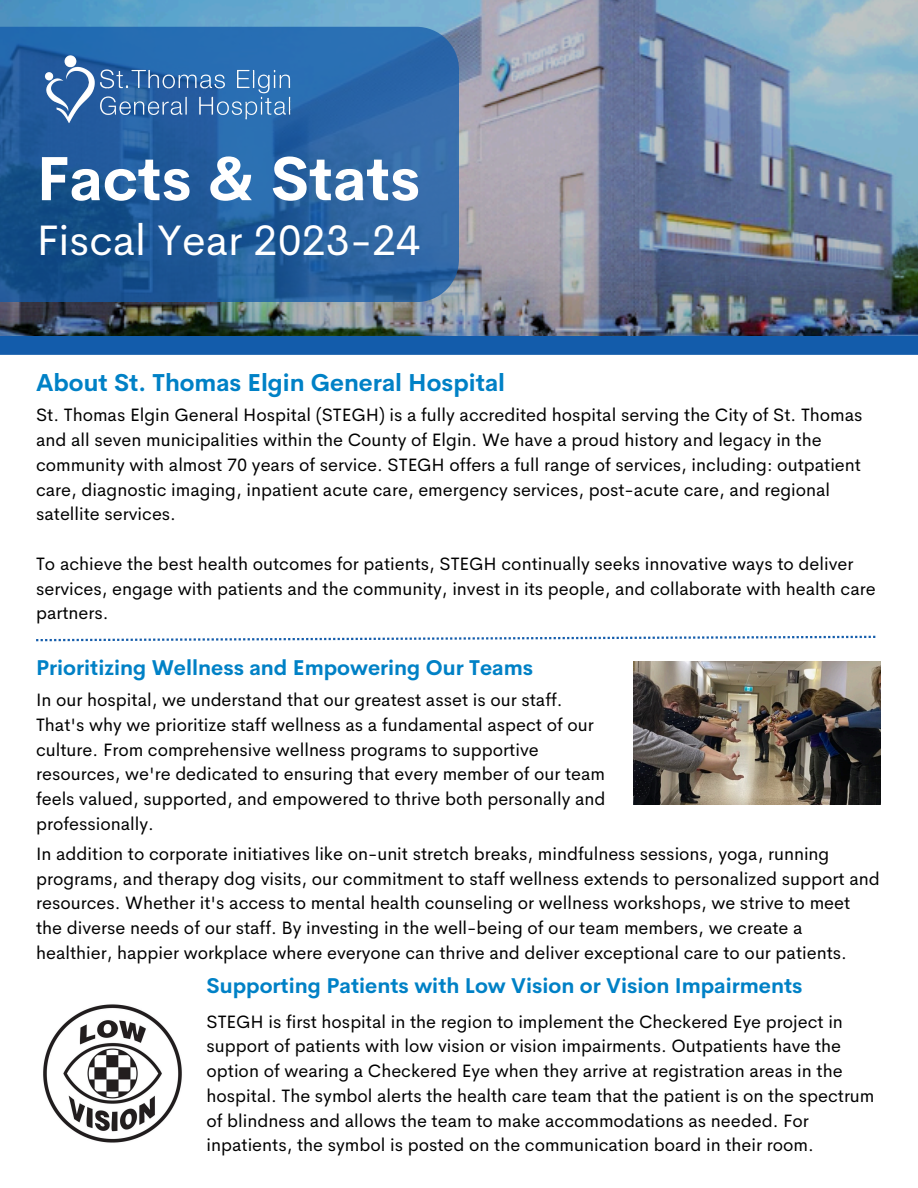
<style>
.page{position:relative;width:918px;height:1188px;background:#fff}
.page>*{position:absolute;margin:0;border:0;box-sizing:border-box;transform-origin:0 0}
.t1{font:700 61.05px "Cerebri Sans";color:#fff}
.t2{font:42.75px "Cerebri Sans";color:#fff}
.t3{font:700 24px "Cerebri Sans";color:#0081c6}
.t4{font:700 21px "Cerebri Sans";color:#0081c6}
.t5{font:18px/24.8px "Cerebri Sans";color:#000}
</style>
<div class="page">
<img style="left:43px;top:1004px;width:139px;height:139px">
<img style="left:633px;top:662px;width:248px;height:143px">
<svg style="left:0;top:335px;width:918px;height:20px;background:#165ba6"></svg>
<img style="left:0;top:0;width:918px;height:335px">
<svg style="left:0;top:27px;width:459px;height:275px;background:#25609e"></svg>
<img style="left:36px;top:48px;width:265px;height:88px">
<svg style="left:36px;top:636px;width:839px;height:5px"></svg>
<h1 class="t1" style="left:36px;top:139px;width:385px">Facts &amp; Stats</h1>
<h2 class="t2" style="left:36px;top:212px;width:385px">Fiscal Year 2023-24</h2>
<h3 class="t3" style="left:36px;top:367px;width:470px">About St. Thomas Elgin General Hospital</h3>
<p class="t5" style="left:36px;top:403px;width:828px">St. Thomas Elgin General Hospital (STEGH) is a fully accredited hospital serving the City of St. Thomas and all seven municipalities within the County of Elgin. We have a proud history and legacy in the community with almost 70 years of service. STEGH offers a full range of services, including: outpatient care, diagnostic imaging, inpatient acute care, emergency services, post-acute care, and regional satellite services.</p>
<p class="t5" style="left:36px;top:551px;width:841px">To achieve the best health outcomes for patients, STEGH continually seeks innovative ways to deliver services, engage with patients and the community, invest in its people, and collaborate with health care partners.</p>
<h4 class="t4" style="left:36px;top:654px;width:499px">Prioritizing Wellness and Empowering Our Teams</h4>
<p class="t5" style="left:36px;top:687px;width:571px">In our hospital, we understand that our greatest asset is our staff.<br>That's why we prioritize staff wellness as a fundamental aspect of our culture. From comprehensive wellness programs to supportive resources, we're dedicated to ensuring that every member of our team feels valued, supported, and empowered to thrive both personally and professionally.</p>
<p class="t5" style="left:36px;top:841px;width:845px">In addition to corporate initiatives like on-unit stretch breaks, mindfulness sessions, yoga, running programs, and therapy dog visits, our commitment to staff wellness extends to personalized support and resources. Whether it's access to mental health counseling or wellness workshops, we strive to meet the diverse needs of our staff. By investing in the well-being of our team members, we create a healthier, happier workplace where everyone can thrive and deliver exceptional care to our patients.</p>
<p class="t4" style="left:207px;top:972px;width:598px">Supporting Patients with Low Vision or Vision Impairments</p>
<h4 class="t5" style="left:207px;top:1009px;width:669px">STEGH is first hospital in the region to implement the Checkered Eye project in support of patients with low vision or vision impairments. Outpatients have the option of wearing a Checkered Eye when they arrive at registration areas in the hospital. The symbol alerts the health care team that the patient is on the spectrum of blindness and allows the team to make accommodations as needed. For inpatients, the symbol is posted on the communication board in their room.</h4>
</div>
